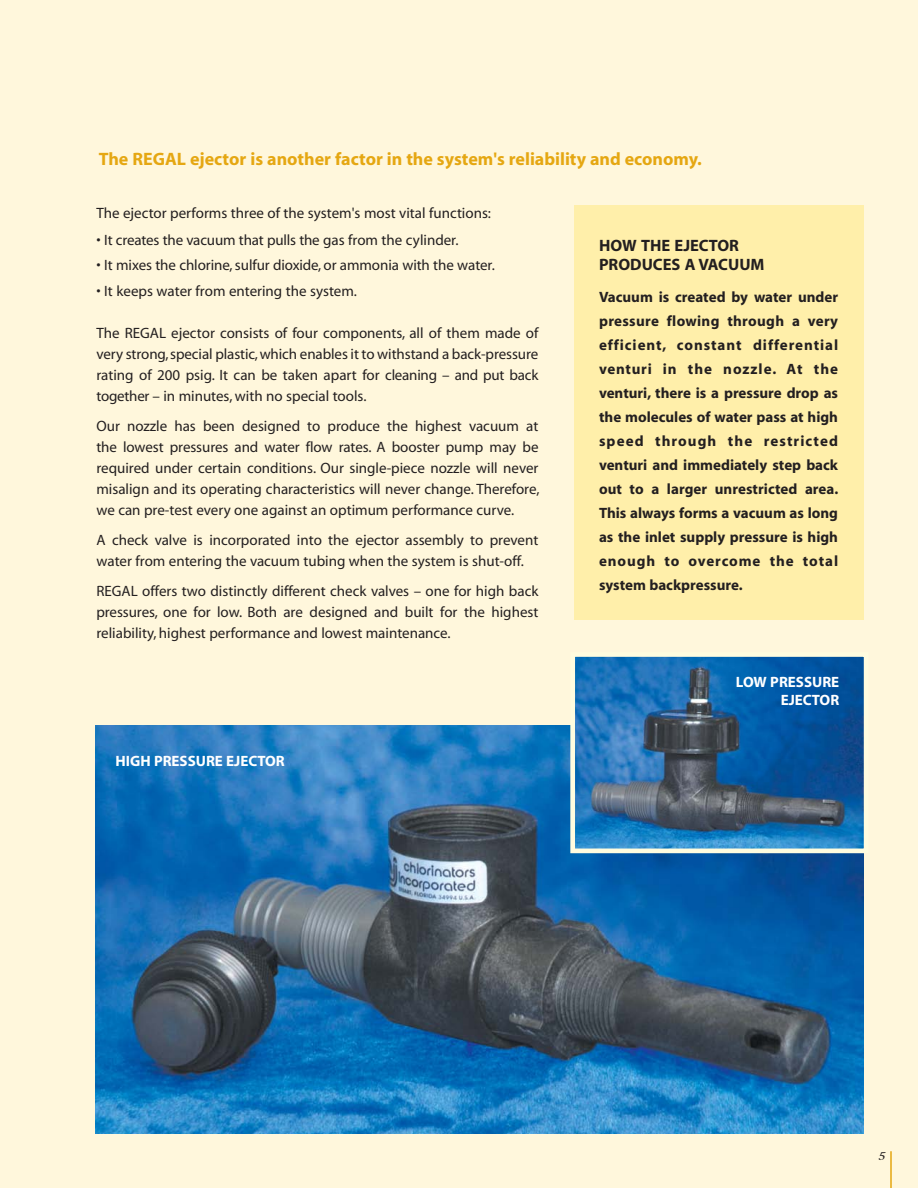
<style>
.page{position:relative;width:918px;height:1188px;background:#fff7dc}
.page>*{position:absolute;margin:0;border:0;box-sizing:border-box;transform-origin:0 0}
.t1{font:700 18px "Myriad";color:#e5a712}
.t2{font:700 16.5px/19.5px "Myriad";color:#231f20}
.t3{font:15px/21px "Myriad";color:#231f20;text-align:justify}
.t4{font:700 15px/24px "Myriad";letter-spacing:.005em;color:#231f20;text-align:justify}
.t5{font:700 15px/18px "Myriad";color:#fff;text-align:right}
.t6{font:15px "Alexa";color:#231f20}
</style>
<div class="page">
<img style="left:95px;top:725px;width:768px;height:409px">
<div style="left:574px;top:205px;width:290px;height:414px;background:#ffefaa"></div>
<img style="left:576px;top:658px;width:286px;height:189px">
<div style="left:570px;top:652px;width:298px;height:201px;border:5px solid #fffcdf"></div>
<hr style="left:890px;top:1151px;width:2px;height:37px;background:#e5a712">
<p class="t1" style="left:99px;top:152px;width:605px">The REGAL ejector is another factor in the system's reliability and economy.</p>
<p class="t3" style="left:96px;top:204px;width:396px">The ejector performs three of the system's most vital functions:</p>
<p class="t3" style="left:96px;top:231px;width:364px">• It creates the vacuum that pulls the gas from the cylinder.</p>
<p class="t3" style="left:96px;top:256px;width:400px">• It mixes the chlorine, sulfur dioxide, or ammonia with the water.</p>
<p class="t3" style="left:96px;top:282px;width:262px">• It keeps water from entering the system.</p>
<p class="t3" style="left:96px;top:324px;width:444px">The REGAL ejector consists of four components, all of them made of very strong, special plastic, which enables it to withstand a back-pressure rating of 200 psig. It can be taken apart for cleaning – and put back together – in minutes, with no special tools.</p>
<p class="t3" style="left:96px;top:417px;width:445px">Our nozzle has been designed to produce the highest vacuum at the lowest pressures and water flow rates. A booster pump may be required under certain conditions. Our single-piece nozzle will never misalign and its operating characteristics will never change. Therefore, we can pre-test every one against an optimum performance curve.</p>
<p class="t3" style="left:96px;top:531px;width:444px">A check valve is incorporated into the ejector assembly to prevent water from entering the vacuum tubing when the system is shut-off.</p>
<p class="t3" style="left:96px;top:582px;width:444px">REGAL offers two distinctly different check valves – one for high back pressures, one for low. Both are designed and built for the highest reliability, highest performance and lowest maintenance.</p>
<p class="t5" style="left:116px;top:753px;width:171px">HIGH PRESSURE EJECTOR</p>
<p class="t2" style="left:599px;top:237px;width:167px">HOW THE EJECTOR<br>PRODUCES A VACUUM</p>
<p class="t4" style="left:599px;top:286px;width:241px">Vacuum is created by water under pressure flowing through a very efficient, constant differential venturi in the nozzle. At the venturi, there is a pressure drop as the molecules of water pass at high speed through the restricted venturi and immediately step back out to a larger unrestricted area.<br>This always forms a vacuum as long as the inlet supply pressure is high enough to overcome the total system backpressure.</p>
<p class="t5" style="left:736px;top:674px;width:105px">LOW PRESSURE<br>EJECTOR</p>
<p class="t6" style="left:879px;top:1150px;width:8px">5</p>
</div>
